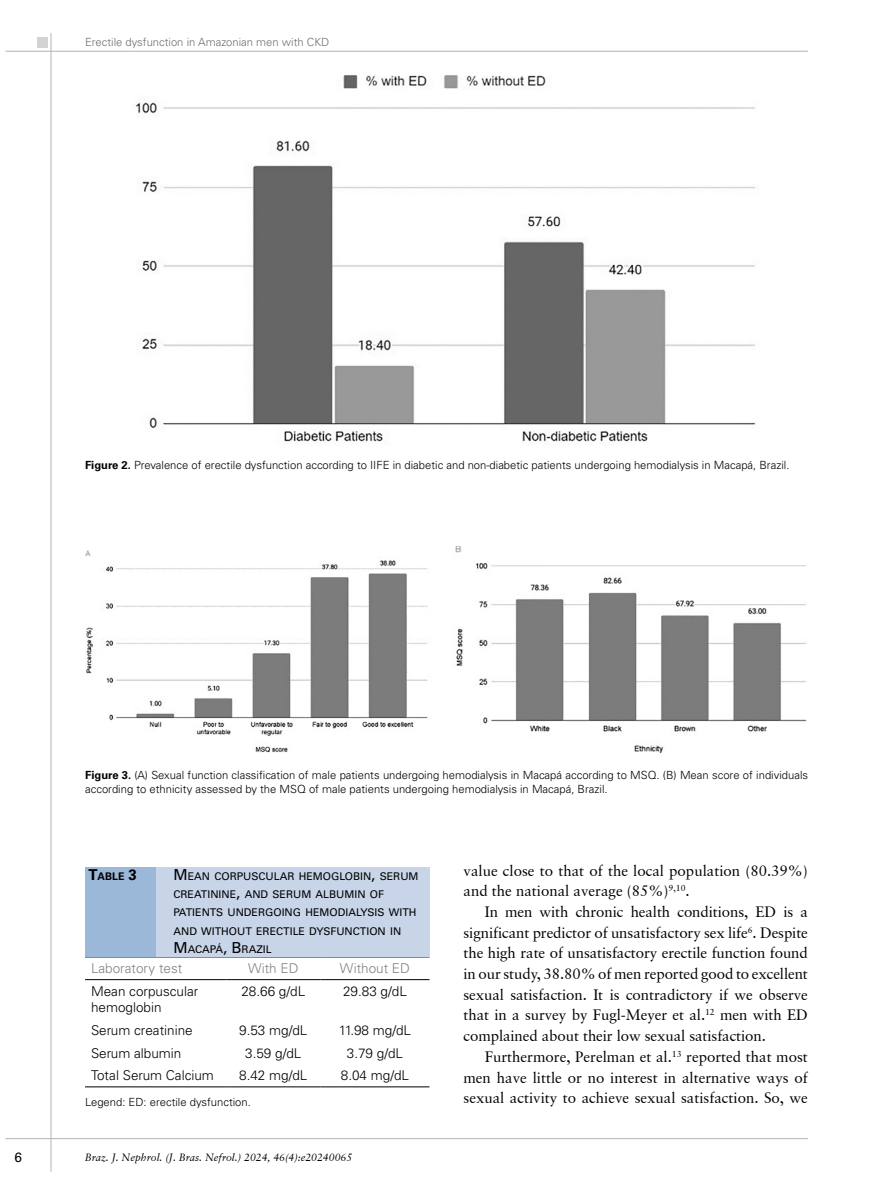
<style>
.page{position:relative;width:893px;height:1191px;background:#fff}
.page>*{position:absolute;margin:0;border:0;box-sizing:border-box;transform-origin:0 0}
.Texto{font:15px/20.7px "Garamond Retrospective S Si";color:#000;text-align:justify}
.Tabela_o_restante{font:300 13.5px/16.5px "Univers LT Std";color:#000}
.Tabela_column_head{font:300 13.5px "Univers LT Std";color:#808285}
.t1{font:13.5px "Univers LT Std";color:#000}
.Legenda{font:300 11.25px/14.2px "Univers LT Std";color:#000}
.t2{font:300 11.25px "Univers LT Std";color:#6d6e71}
.Tabela_Titulo{font:10.65px/18.1px "Univers LT Std";color:#000}
.t3{font:italic 10.5px "Garamond Retrospective S Si";color:#000}
.Tabela_Titulo-2{font:700 10.5px "Univers LT Std";color:#000}
.s1{font-weight:700}
.s2{font-size:15px}
.s3{font-size:15.15px}
</style>
<div class="page">
<div style="left:37px;top:37px;width:11px;height:11px;background:#d1d3d4"></div>
<hr style="left:51px;top:33px;width:1px;height:1138px;background:#b1b4b6">
<hr style="left:6px;top:1138px;width:802px;height:1px;background:#b1b4b6">
<hr style="left:6px;top:51px;width:802px;height:1px;background:#b1b4b6">
<img style="left:85px;top:546px;width:722px;height:208px">
<hr style="left:85px;top:956px;width:141px;height:1px;background:#000">
<hr style="left:226px;top:956px;width:94px;height:1px;background:#000">
<hr style="left:320px;top:956px;width:109px;height:1px;background:#000">
<hr style="left:85px;top:979px;width:141px;height:1px;background:#000">
<hr style="left:226px;top:979px;width:94px;height:1px;background:#000">
<hr style="left:320px;top:979px;width:109px;height:1px;background:#000">
<hr style="left:85px;top:1086px;width:141px;height:1px;background:#000">
<hr style="left:226px;top:1086px;width:94px;height:1px;background:#000">
<hr style="left:320px;top:1086px;width:109px;height:1px;background:#000">
<div style="left:85px;top:866px;width:344px;height:90px;background:#c8d5e8"></div>
<div style="left:85px;top:866px;width:70px;height:90px;background:#9cb8d8"></div>
<img style="left:135px;top:75px;width:621px;height:368px">
<p class="t2" style="left:85px;top:36px;width:246px">Erectile dysfunction in Amazonian men with CKD</p>
<p class="Legenda" style="left:85px;top:458px;width:706px"><span class="s1">Figure 2.</span> Prevalence of erectile dysfunction according to IIFE in diabetic and non-diabetic patients undergoing hemodialysis in Macapá, Brazil.</p>
<p class="t1" style="left:14px;top:1149px;width:9px">6</p>
<p class="Legenda" style="left:85px;top:768px;width:724px"><span class="s1">Figure 3.</span> (A) Sexual function classification of male patients undergoing hemodialysis in Macapá according to MSQ. (B) Mean score of individuals according to ethnicity assessed by the MSQ of male patients undergoing hemodialysis in Macapá, Brazil.</p>
<p class="Tabela_Titulo-2" style="left:88px;top:870px;width:50px"><span class="s2">T</span>able <span class="s2">3</span></p>
<p class="Tabela_Titulo" style="left:173px;top:867px;width:245px"><span class="s3">M</span>EAN CORPUSCULAR HEMOGLOBI N<span class="s3">,</span> SERUM<br>CREATI NI NE<span class="s3">,</span> AND SERUM ALBUMI N OF<br>PATIENTS UNDERGOI NG HEMODIALYSIS</p>
<p class="Tabela_Titulo" style="left:173px;top:903px;width:245px;text-indent:215px">WITH<br>AND WITHOUT ERECTI LE DYSFUNCTION I N<br><span class="s3">M</span>ACAPÁ<span class="s3">, B</span>RAZI L</p>
<p class="Tabela_column_head" style="left:91px;top:960px;width:93px">Laboratory test</p>
<p class="Tabela_column_head" style="left:248px;top:960px;width:52px">With ED</p>
<p class="Tabela_column_head" style="left:340px;top:960px;width:72px">Without ED</p>
<p class="Tabela_o_restante" style="left:91px;top:982px;width:109px">Mean corpuscular hemoglobin</p>
<p class="Tabela_o_restante" style="left:241px;top:982px;width:65px">28.66 g/dL</p>
<p class="Tabela_o_restante" style="left:343px;top:982px;width:65px">29.83 g/dL</p>
<p class="Tabela_o_restante" style="left:91px;top:1022px;width:103px">Serum creatinine</p>
<p class="Tabela_o_restante" style="left:239px;top:1022px;width:70px">9.53 mg/dL</p>
<p class="Tabela_o_restante" style="left:339px;top:1022px;width:74px">11.98 mg/dL</p>
<p class="Tabela_o_restante" style="left:91px;top:1044px;width:92px">Serum albumin</p>
<p class="Tabela_o_restante" style="left:245px;top:1044px;width:58px">3.59 g/dL</p>
<p class="Tabela_o_restante" style="left:347px;top:1044px;width:58px">3.79 g/dL</p>
<p class="Tabela_o_restante" style="left:91px;top:1067px;width:124px">Total Serum Calcium</p>
<p class="Tabela_o_restante" style="left:239px;top:1067px;width:70px">8.42 mg/dL</p>
<p class="Tabela_o_restante" style="left:341px;top:1067px;width:70px">8.04 mg/dL</p>
<p class="Legenda" style="left:85px;top:1094px;width:167px">Legend: ED: erectile dysfunction.</p>
<p class="t3" style="left:85px;top:1151px;width:269px">Braz. J. Nephrol. (J. Bras. Nefrol.) 2024, 46(4):e20240065</p>
<p class="Texto" style="left:463px;top:859px;width:346px">value close to that of the local population (80.39%) and the national average (85%)<sup>9,10</sup>.</p>
<p class="Texto" style="left:463px;top:901px;width:346px;text-indent:21px">In men with chronic health conditions, ED is a significant predictor of unsatisfactory sex life<sup>6</sup>. Despite the high rate of unsatisfactory erectile function found in our study, 38.80% of men reported good to excellent sexual satisfaction. It is contradictory if we observe that in a survey by Fugl-Meyer et al.<sup>12</sup> men with ED complained about their low sexual satisfaction.</p>
<p class="Texto" style="left:463px;top:1046px;width:346px;text-indent:21px">Furthermore, Perelman et al.<sup>13</sup> reported that most men have little or no interest in alternative ways of sexual activity to achieve sexual satisfaction. So, we</p>
</div>
